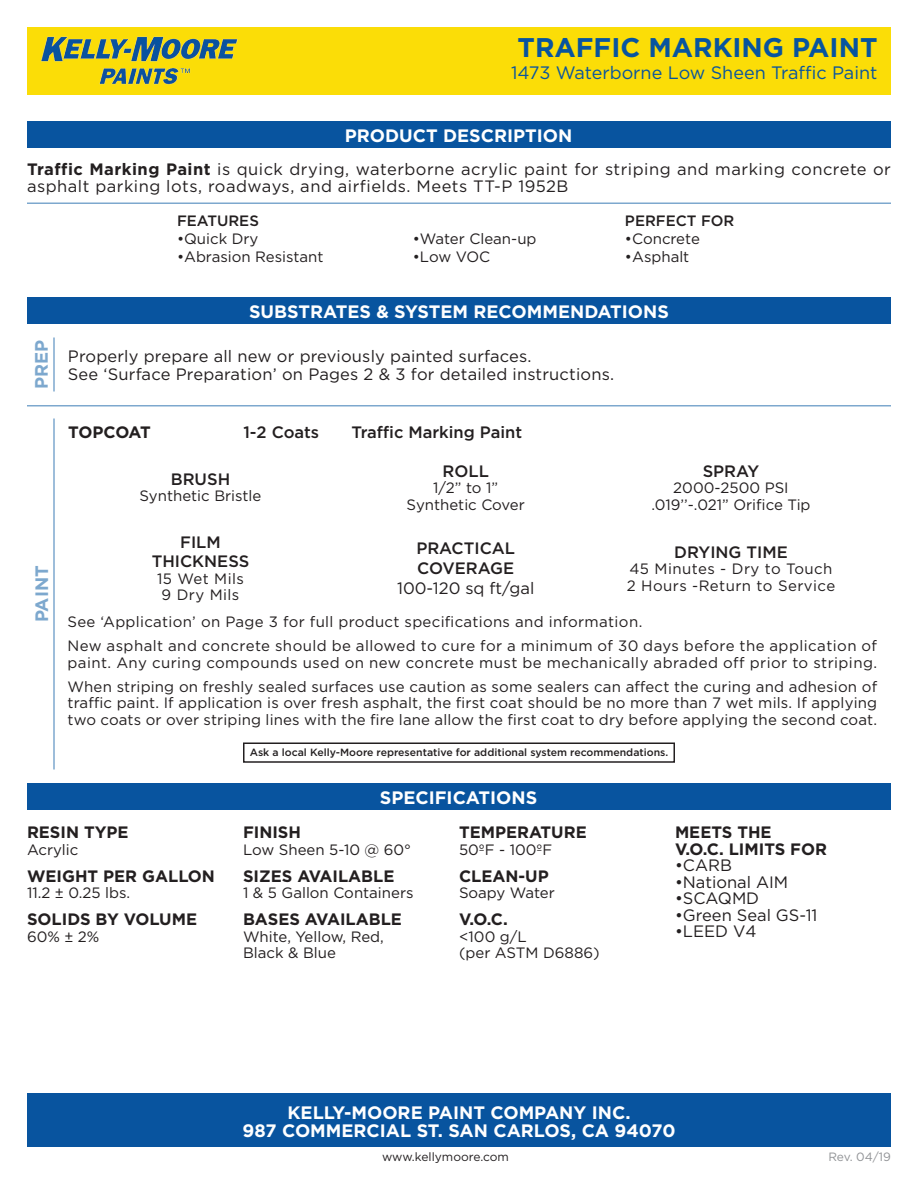
<style>
.page{position:relative;width:918px;height:1188px;background:#fff}
.page>*{position:absolute;margin:0;border:0;box-sizing:border-box;transform-origin:0 0}
.t1{font:700 27px "Gotham";color:#08549f}
.t2{font:700 18px "Gotham";color:#fff}
.t3{font:18px "Gotham";color:#08549f}
.t4{font:700 18px "Gotham";color:#7da8ce}
.Paragraph_Style_1{font:16.5px "Gotham";letter-spacing:.01em;color:#231f20}
.Paragraph_Style_1-2{font:16.5px/16.5px "Gotham";letter-spacing:.03em;color:#231f20}
.t5{font:700 16.5px "Gotham";color:#231f20}
.t6{font:500 16.5px "Gotham";color:#231f20}
.t7{font:700 16.5px "Gotham";letter-spacing:-.025em;color:#231f20}
.Paragraph_Style_1-3{font:15px/16.5px "Gotham";letter-spacing:.01em;color:#231f20;text-align:justify}
.Paragraph_Style_1-4{font:15px/16.5px "Gotham";letter-spacing:.03em;color:#231f20}
.t8{font:500 15px "Gotham";color:#231f20}
.t9{font:12px "Gotham";color:#231f20}
.t10{font:12px "Gotham";letter-spacing:-.005em;color:#919396}
.Paragraph_Style_1-5{font:500 10.5px "Gotham";color:#231f20}
.s1{font-weight:700}
</style>
<div class="page">
<div style="left:27px;top:783px;width:864px;height:27px;background:#08549f"></div>
<div style="left:27px;top:297px;width:864px;height:27px;background:#08549f"></div>
<div style="left:27px;top:27px;width:864px;height:67px;background:#fbdd07"></div>
<img style="left:41px;top:36px;width:197px;height:49px">
<div style="left:27px;top:122px;width:864px;height:26px;background:#08549f"></div>
<div style="left:243px;top:742px;width:432px;height:21px;border:2px solid #231f20"></div>
<hr style="left:27px;top:405px;width:864px;height:1px;background:#7da8ce">
<hr style="left:53px;top:338px;width:2px;height:54px;background:#7da8ce">
<hr style="left:53px;top:418px;width:2px;height:352px;background:#7da8ce">
<div style="left:27px;top:1094px;width:864px;height:54px;background:#08549f"></div>
<hr style="left:27px;top:202px;width:864px;height:2px;background:#7da8ce">
<h1 class="t1" style="left:518px;top:30px;width:361px">TRAFFIC MARKING PAINT</h1>
<p class="t3" style="left:511px;top:62px;width:368px">1473 Waterborne Low Sheen Traffic Paint</p>
<h2 class="t2" style="left:345px;top:124px;width:229px">PRODUCT DESCRIPTION</h2>
<p class="Paragraph_Style_1-2" style="left:27px;top:161px;width:866px"><span class="s1">Traffic Marking Paint</span> is quick drying, waterborne acrylic paint for striping and marking concrete or asphalt parking lots, roadways, and airfields. Meets TT-P 1952B</p>
<p class="t8" style="left:177px;top:211px;width:83px">FEATURES</p>
<p class="Paragraph_Style_1-3" style="left:177px;top:230px;width:83px">•Quick Dry</p>
<p class="Paragraph_Style_1-3" style="left:177px;top:248px;width:148px">•Abrasion Resistant</p>
<p class="t8" style="left:625px;top:211px;width:111px">PERFECT FOR</p>
<p class="Paragraph_Style_1-3" style="left:625px;top:230px;width:76px">•Concrete</p>
<p class="Paragraph_Style_1-3" style="left:625px;top:248px;width:66px">•Asphalt</p>
<p class="Paragraph_Style_1-3" style="left:413px;top:230px;width:125px">•Water Clean-up</p>
<p class="Paragraph_Style_1-3" style="left:413px;top:248px;width:79px">•Low VOC</p>
<p class="t4" style="left:29px;top:389px;width:51px;rotate:-90deg">PREP</p>
<p class="t4" style="left:30px;top:622px;width:58px;rotate:-90deg">PAINT</p>
<p class="t2" style="left:249px;top:299px;width:421px">SUBSTRATES &amp; SYSTEM RECOMMENDATIONS</p>
<p class="Paragraph_Style_1" style="left:68px;top:347px;width:465px">Properly prepare all new or previously painted surfaces.</p>
<p class="Paragraph_Style_1" style="left:68px;top:365px;width:548px">See ‘Surface Preparation’ on Pages 2 &amp; 3 for detailed instructions.</p>
<p class="t7" style="left:68px;top:422px;width:84px">TOPCOAT</p>
<p class="t6" style="left:243px;top:422px;width:77px">1-2 Coats</p>
<p class="t6" style="left:351px;top:422px;width:172px">Traffic Marking Paint</p>
<p class="t6" style="left:171px;top:468px;width:61px">BRUSH</p>
<p class="Paragraph_Style_1-3" style="left:140px;top:488px;width:123px">Synthetic Bristle</p>
<p class="t6" style="left:443px;top:460px;width:48px">ROLL</p>
<p class="Paragraph_Style_1-3" style="left:433px;top:479px;width:66px">1/2” to 1”</p>
<p class="Paragraph_Style_1-3" style="left:407px;top:496px;width:120px">Synthetic Cover</p>
<p class="t6" style="left:703px;top:460px;width:58px">SPRAY</p>
<p class="Paragraph_Style_1-3" style="left:673px;top:479px;width:117px">2000-2500 PSI</p>
<p class="Paragraph_Style_1-3" style="left:651px;top:496px;width:161px">.019’’-.021” Orifice Tip</p>
<p class="t6" style="left:180px;top:531px;width:42px">FILM</p>
<p class="t6" style="left:152px;top:551px;width:99px">THICKNESS</p>
<p class="Paragraph_Style_1-4" style="left:157px;top:570px;width:88px">15 Wet Mils</p>
<p class="Paragraph_Style_1-3" style="left:162px;top:587px;width:79px">9 Dry Mils</p>
<p class="t6" style="left:416px;top:538px;width:100px">PRACTICAL</p>
<p class="t6" style="left:417px;top:557px;width:98px">COVERAGE</p>
<p class="Paragraph_Style_1" style="left:397px;top:579px;width:139px">100-120 sq ft/gal</p>
<p class="t6" style="left:674px;top:541px;width:115px">DRYING TIME</p>
<p class="Paragraph_Style_1-4" style="left:629px;top:560px;width:205px">45 Minutes - Dry to Touch</p>
<p class="Paragraph_Style_1-4" style="left:627px;top:577px;width:210px">2 Hours -Return to Service</p>
<p class="Paragraph_Style_1-3" style="left:68px;top:614px;width:576px">See ‘Application’ on Page 3 for full product specifications and information.</p>
<p class="Paragraph_Style_1-4" style="left:68px;top:638px;width:811px">New asphalt and concrete should be allowed to cure for a minimum of 30 days before the application of paint. Any curing compounds used on new concrete must be mechanically abraded off prior to striping.</p>
<p class="Paragraph_Style_1-3" style="left:68px;top:678px;width:811px">When striping on freshly sealed surfaces use caution as some sealers can affect the curing and adhesion of traffic paint. If application is over fresh asphalt, the first coat should be no more than 7 wet mils. If applying two coats or over striping lines with the fire lane allow the first coat to dry before applying the second coat.</p>
<p class="Paragraph_Style_1-5" style="left:250px;top:746px;width:420px">Ask a local Kelly-Moore representative for additional system recommendations.</p>
<h2 class="t2" style="left:380px;top:785px;width:159px">SPECIFICATIONS</h2>
<p class="t5" style="left:27px;top:821px;width:103px">RESIN TYPE</p>
<p class="Paragraph_Style_1-3" style="left:27px;top:841px;width:53px">Acrylic</p>
<p class="t5" style="left:27px;top:865px;width:189px">WEIGHT PER GALLON</p>
<p class="Paragraph_Style_1-3" style="left:27px;top:885px;width:105px">11.2 ± 0.25 lbs.</p>
<p class="t5" style="left:27px;top:908px;width:172px">SOLIDS BY VOLUME</p>
<p class="Paragraph_Style_1-3" style="left:27px;top:928px;width:74px">60% ± 2%</p>
<p class="t5" style="left:243px;top:821px;width:60px">FINISH</p>
<p class="Paragraph_Style_1-3" style="left:243px;top:841px;width:170px">Low Sheen 5-10 @ 60°</p>
<p class="t5" style="left:243px;top:865px;width:153px">SIZES AVAILABLE</p>
<p class="Paragraph_Style_1-3" style="left:243px;top:885px;width:172px">1 &amp; 5 Gallon Containers</p>
<p class="t5" style="left:243px;top:908px;width:161px">BASES AVAILABLE</p>
<p class="Paragraph_Style_1-3" style="left:243px;top:928px;width:142px">White, Yellow, Red,</p>
<p class="Paragraph_Style_1-3" style="left:243px;top:945px;width:94px">Black &amp; Blue</p>
<p class="t5" style="left:459px;top:821px;width:129px">TEMPERATURE</p>
<p class="Paragraph_Style_1-3" style="left:459px;top:841px;width:95px">50ºF - 100ºF</p>
<p class="t5" style="left:459px;top:865px;width:91px">CLEAN-UP</p>
<p class="Paragraph_Style_1-3" style="left:459px;top:885px;width:97px">Soapy Water</p>
<p class="t5" style="left:459px;top:908px;width:50px">V.O.C.</p>
<p class="Paragraph_Style_1-3" style="left:459px;top:928px;width:69px">&lt;100 g/L</p>
<p class="Paragraph_Style_1-3" style="left:459px;top:945px;width:142px">(per ASTM D6886)</p>
<p class="t5" style="left:675px;top:821px;width:98px">MEETS THE</p>
<p class="t5" style="left:675px;top:838px;width:154px">V.O.C. LIMITS FOR</p>
<p class="Paragraph_Style_1" style="left:675px;top:856px;width:58px">•CARB</p>
<p class="Paragraph_Style_1" style="left:675px;top:873px;width:115px">•National AIM</p>
<p class="Paragraph_Style_1" style="left:675px;top:889px;width:86px">•SCAQMD</p>
<p class="Paragraph_Style_1" style="left:675px;top:906px;width:144px">•Green Seal GS-11</p>
<p class="Paragraph_Style_1" style="left:675px;top:922px;width:83px">•LEED V4</p>
<p class="t2" style="left:288px;top:1100px;width:344px">KELLY-MOORE PAINT COMPANY INC.</p>
<p class="t2" style="left:242px;top:1118px;width:435px">987 COMMERCIAL ST. SAN CARLOS, CA 94070</p>
<p class="t9" style="left:382px;top:1150px;width:128px">www.kellymoore.com</p>
<p class="t10" style="left:828px;top:1150px;width:64px">Rev. 04/19</p>
</div>
